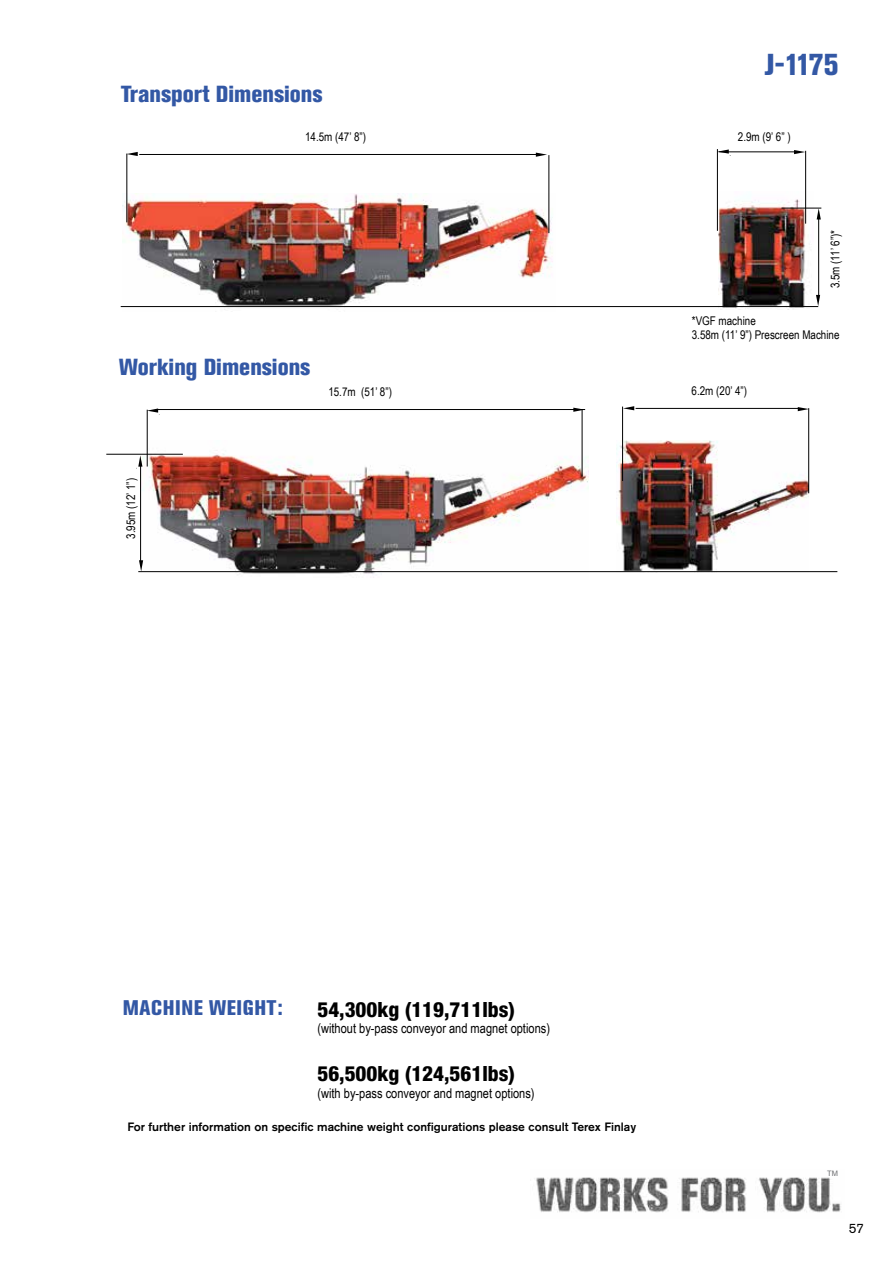
<style>
.page{position:relative;width:893px;height:1263px;background:#fff}
.page>*{position:absolute;margin:0;border:0;box-sizing:border-box;transform-origin:0 0}
.t1{font:800 condensed 30px "Akzidenz Grotesk Pro";color:#3358a5}
.t2{font:800 condensed 23.1px "Akzidenz Grotesk Pro";color:#3358a5}
.t3{font:800 condensed 21px "Helvetica Neue";color:#000}
.t4{font:800 condensed 21px "Akzidenz Grotesk Pro";letter-spacing:.03em;color:#3358a5}
.t5{font:13.5px "Arial Narrow";color:#000}
.t6{font:13.5px "Akzidenz Grotesk Pro";color:#000}
.t7{font:12px/14.4px "Arial Narrow";color:#000}
.t8{font:500 12px "Akzidenz Grotesk Pro";color:#000}
.t9{font:7.5px "Arial";color:#6b6c6f}
</style>
<div class="page">
<img style="left:536px;top:1177px;width:305px;height:36px">
<img style="left:719px;top:191px;width:94px;height:119px">
<img style="left:122px;top:193px;width:434px;height:117px">
<img style="left:140px;top:440px;width:449px;height:138px">
<img style="left:616px;top:440px;width:192px;height:131px">
<hr style="left:781px;top:208px;width:40px;height:1px;background:#000">
<svg style="left:817px;top:208px;width:4px;height:11px"></svg>
<svg style="left:816px;top:295px;width:4px;height:11px"></svg>
<hr style="left:818px;top:216px;width:1px;height:82px;background:#000">
<svg style="left:794px;top:150px;width:11px;height:4px"></svg>
<svg style="left:718px;top:149px;width:11px;height:5px"></svg>
<hr style="left:719px;top:152px;width:80px;height:1px;background:#000">
<svg style="left:127px;top:152px;width:11px;height:4px"></svg>
<hr style="left:139px;top:154px;width:402px;height:1px;background:#000">
<svg style="left:536px;top:153px;width:11px;height:4px"></svg>
<hr style="left:127px;top:154px;width:1px;height:68px;background:#000">
<hr style="left:549px;top:155px;width:1px;height:78px;background:#000">
<hr style="left:717px;top:149px;width:1px;height:82px;background:#000">
<hr style="left:805px;top:151px;width:1px;height:73px;background:#000">
<svg style="left:147px;top:408px;width:11px;height:5px"></svg>
<hr style="left:157px;top:409px;width:428px;height:1px;background:#000">
<svg style="left:573px;top:408px;width:9px;height:4px"></svg>
<hr style="left:147px;top:410px;width:1px;height:56px;background:#000">
<hr style="left:582px;top:410px;width:1px;height:67px;background:#000">
<hr style="left:636px;top:408px;width:162px;height:1px;background:#000">
<svg style="left:798px;top:407px;width:10px;height:4px"></svg>
<svg style="left:623px;top:406px;width:11px;height:4px"></svg>
<hr style="left:808px;top:408px;width:1px;height:85px;background:#000">
<hr style="left:622px;top:407px;width:1px;height:74px;background:#000">
<hr style="left:138px;top:571px;width:699px;height:1px;background:#000">
<hr style="left:121px;top:306px;width:697px;height:1px;background:#000">
<svg style="left:138px;top:455px;width:4px;height:12px"></svg>
<hr style="left:140px;top:461px;width:1px;height:103px;background:#000">
<svg style="left:139px;top:560px;width:4px;height:11px"></svg>
<hr style="left:106px;top:454px;width:77px;height:1px;background:#000">
<h2 class="t2" style="left:121px;top:79px;width:203px">Transport Dimensions</h2>
<p class="t7" style="left:305px;top:129px;width:62px">14.5m (47’ 8”)</p>
<h2 class="t2" style="left:119px;top:352px;width:193px">Working Dimensions</h2>
<h1 class="t1" style="left:764px;top:46px;width:76px">J-1175</h1>
<p class="t7" style="left:738px;top:129px;width:54px">2.9m (9’ 6” )</p>
<p class="t7" style="left:827px;top:288px;width:60px;rotate:-90deg">3.5m (11’ 6”)*</p>
<p class="t7" style="left:692px;top:313px;width:149px">*VGF machine<br>3.58m (11’ 9”) Prescreen Machine</p>
<p class="t7" style="left:123px;top:539px;width:62px;rotate:-90deg">3.95m (12’ 1”)</p>
<p class="t7" style="left:328px;top:384px;width:65px">15.7m (51’ 8”)</p>
<p class="t7" style="left:692px;top:383px;width:57px">6.2m (20’ 4”)</p>
<h3 class="t4" style="left:123px;top:994px;width:162px">MACHINE WEIGHT:</h3>
<h3 class="t3" style="left:317px;top:996px;width:199px">54,300kg (119,711lbs)</h3>
<p class="t5" style="left:317px;top:1018px;width:234px">(without by-pass conveyor and magnet options)</p>
<h3 class="t3" style="left:317px;top:1061px;width:199px">56,500kg (124,561lbs)</h3>
<p class="t5" style="left:317px;top:1083px;width:219px">(with by-pass conveyor and magnet options)</p>
<p class="t8" style="left:127px;top:1118px;width:510px">For further information on specific machine weight configurations please consult Terex Finlay</p>
<p class="t9" style="left:827px;top:1168px;width:12px">TM</p>
<p class="t6" style="left:849px;top:1220px;width:17px">57</p>
</div>
